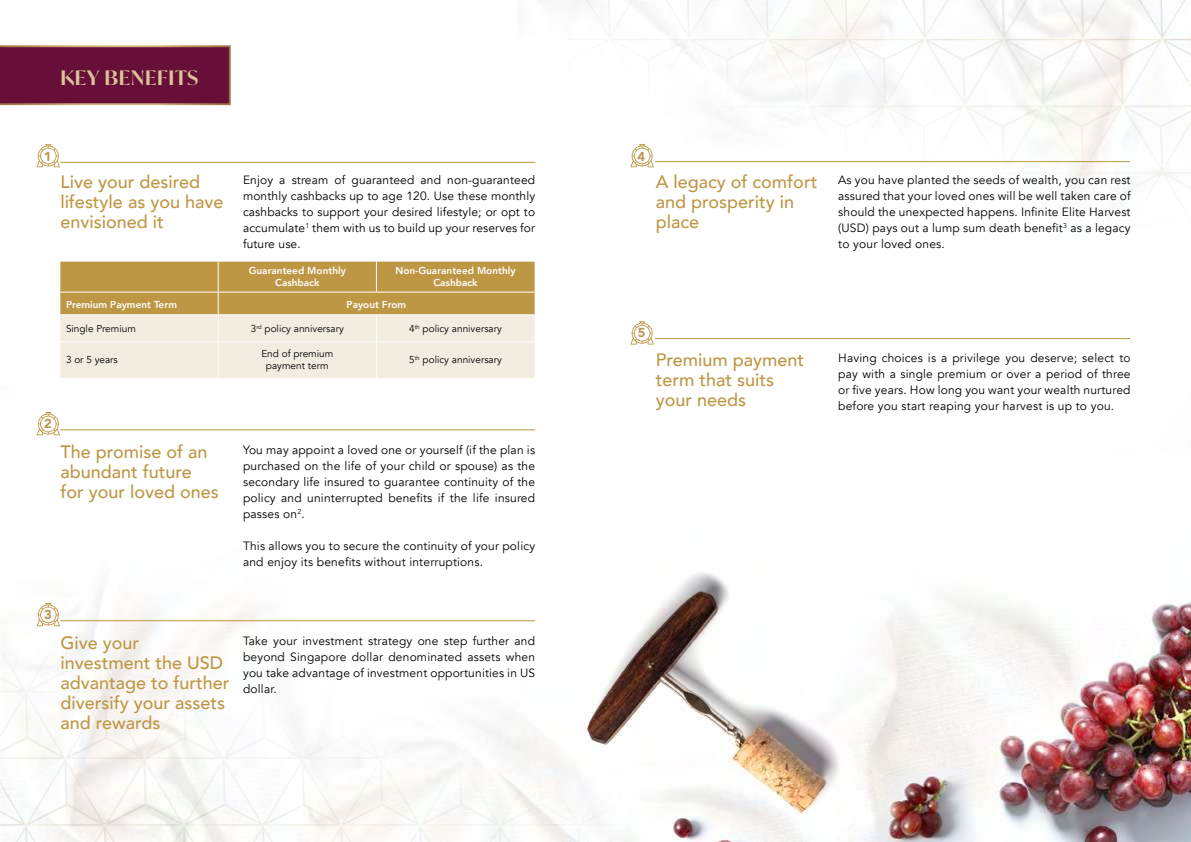
<style>
.page{position:relative;width:1191px;height:842px;background:#fff}
.page>*{position:absolute;margin:0;border:0;box-sizing:border-box;transform-origin:0 0}
.t1{font:600 20px "Ivy Mode";letter-spacing:.035em;color:#dbc497}
.t2{font:500 18px/20px "Avenir";color:#be9745}
.t3{font:900 13px "Avenir";color:#be9757}
.t4{font:12px/16px "Avenir";letter-spacing:.015em;color:#000;text-align:justify}
.t5{font:10px/12px "Avenir";color:#000;text-align:center}
.t6{font:800 10px/12px "Avenir";color:#fff;text-align:center}
</style>
<div class="page">
<img style="left:0;top:0;width:1191px;height:842px">
<img style="left:0;top:472px;width:620px;height:370px">
<hr style="left:60px;top:162px;width:475px;height:1px;background:#be9745">
<hr style="left:60px;top:430px;width:475px;height:1px;background:#be9745">
<hr style="left:60px;top:620px;width:475px;height:1px;background:#be9745">
<svg style="left:37px;top:144px;width:23px;height:23px"></svg>
<svg style="left:37px;top:412px;width:23px;height:23px"></svg>
<svg style="left:37px;top:603px;width:23px;height:23px"></svg>
<svg style="left:0;top:45px;width:231px;height:60px;background:#6d183d"></svg>
<img style="left:568px;top:0;width:623px;height:393px">
<svg style="left:60px;top:262px;width:474px;height:116px;background:#dbc69b"></svg>
<hr style="left:60px;top:341px;width:158px;height:1px;background:#fff">
<hr style="left:218px;top:341px;width:158px;height:1px;background:#fff">
<hr style="left:218px;top:342px;width:1px;height:36px;background:#fff">
<hr style="left:376px;top:341px;width:158px;height:1px;background:#fff">
<hr style="left:376px;top:342px;width:1px;height:36px;background:#fff">
<h1 class="t1" style="left:60px;top:64px;width:139px">KEY BENEFITS</h1>
<p class="t3" style="left:44px;top:145px;width:9px">1</p>
<h2 class="t2" style="left:60px;top:171px;width:165px">Live your desired lifestyle as you have envisioned it</h2>
<p class="t4" style="left:243px;top:172px;width:293px">Enjoy a stream of guaranteed and non-guaranteed monthly cashbacks up to age 120. Use these monthly cashbacks to support your desired lifestyle; or opt to accumulate<sup>1</sup> them with us to build up your reserves for future use.</p>
<p class="t6" style="left:249px;top:265px;width:99px">Guaranteed Monthly<br>Cashback</p>
<p class="t6" style="left:395px;top:265px;width:121px">Non-Guaranteed Monthly<br>Cashback</p>
<p class="t6" style="left:66px;top:298px;width:113px">Premium Payment Term</p>
<p class="t6" style="left:346px;top:298px;width:61px">Payout From</p>
<p class="t5" style="left:66px;top:323px;width:71px">Single Premium</p>
<p class="t5" style="left:251px;top:323px;width:95px">3<sup>rd</sup> policy anniversary</p>
<p class="t5" style="left:409px;top:323px;width:94px">4<sup>th</sup> policy anniversary</p>
<p class="t5" style="left:66px;top:354px;width:53px">3 or 5 years</p>
<p class="t5" style="left:261px;top:348px;width:73px">End of premium payment term</p>
<p class="t5" style="left:409px;top:354px;width:94px">5<sup>th</sup> policy anniversary</p>
<p class="t3" style="left:44px;top:412px;width:9px">2</p>
<h2 class="t2" style="left:60px;top:441px;width:160px">The promise of an abundant future for your loved ones</h2>
<p class="t4" style="left:243px;top:442px;width:293px">You may appoint a loved one or yourself (if the plan is purchased on the life of your child or spouse) as the secondary life insured to guarantee continuity of the policy and uninterrupted benefits if the life insured passes on<sup>2</sup>.</p>
<p class="t4" style="left:243px;top:538px;width:293px">This allows you to secure the continuity of your policy and enjoy its benefits without interruptions.</p>
<p class="t3" style="left:44px;top:603px;width:9px">3</p>
<h2 class="t2" style="left:60px;top:632px;width:171px">Give your investment the USD advantage to further diversify your assets and rewards</h2>
<p class="t4" style="left:243px;top:633px;width:293px">Take your investment strategy one step further and beyond Singapore dollar denominated assets when you take advantage of investment opportunities in US dollar.</p>
<p class="t3" style="left:637px;top:145px;width:9px">4</p>
<h2 class="t2" style="left:656px;top:171px;width:163px">A legacy of comfort and prosperity in place</h2>
<p class="t4" style="left:838px;top:172px;width:294px">As you have planted the seeds of wealth, you can rest assured that your loved ones will be well taken care of should the unexpected happens. Infinite Elite Harvest (USD) pays out a lump sum death benefit<sup>3</sup> as a legacy to your loved ones.</p>
<p class="t3" style="left:638px;top:321px;width:9px">5</p>
<h2 class="t2" style="left:656px;top:349px;width:150px">Premium payment term that suits your needs</h2>
<p class="t4" style="left:838px;top:350px;width:294px">Having choices is a privilege you deserve; select to pay with a single premium or over a period of three or five years. How long you want your wealth nurtured before you start reaping your harvest is up to you.</p>
</div>
